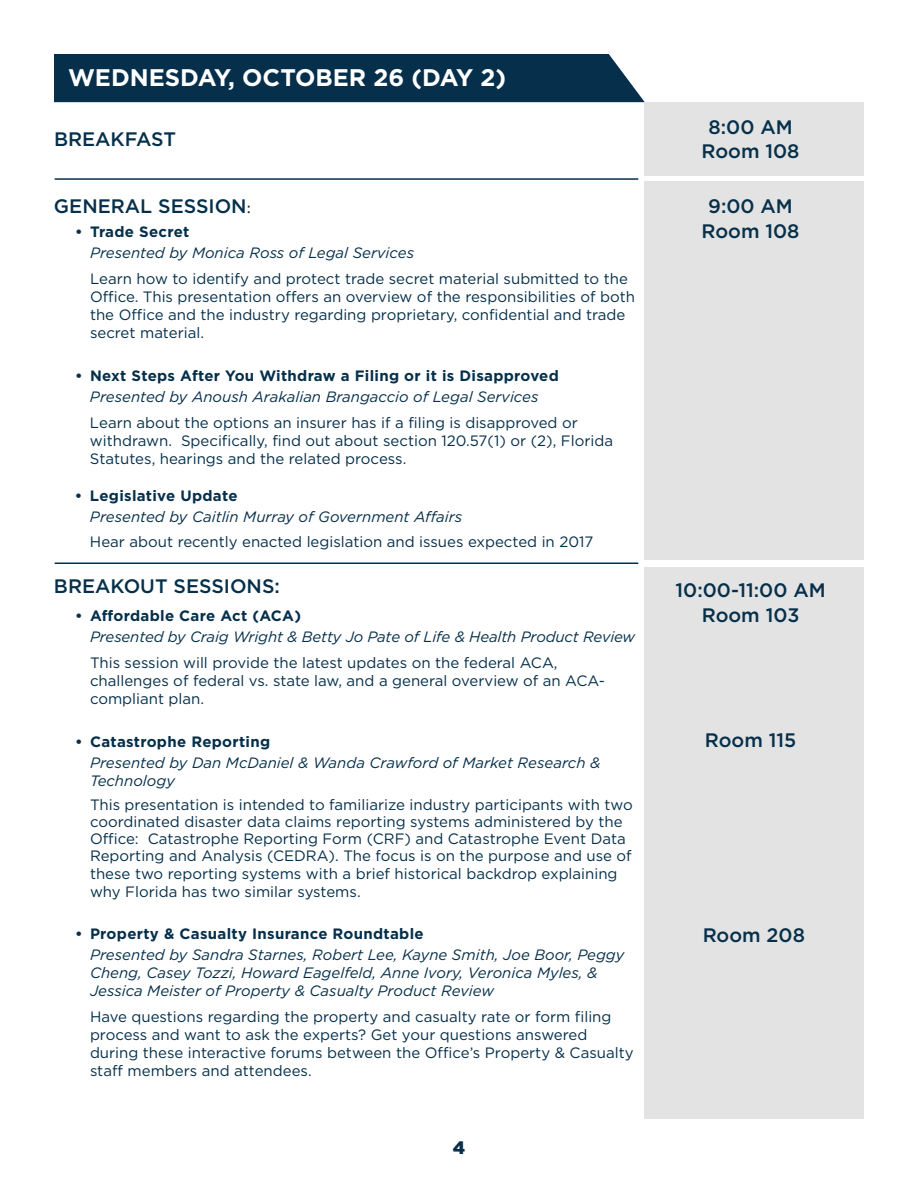
<style>
.page{position:relative;width:918px;height:1188px;background:#fff}
.page>*{position:absolute;margin:0;border:0;box-sizing:border-box;transform-origin:0 0}
.t1{font:700 24px "Gotham";color:#fff}
.t2{font:500 19.5px/23.4px "Gotham";color:#052f4a;text-align:center}
.t3{font:900 18px "Gotham";color:#052f4a}
.t4{font:15px/18px "Gotham";color:#052f4a}
.t5{font:italic 15px/18px "Gotham";color:#052f4a}
.t6{font:700 15px "Gotham";letter-spacing:.02em;color:#052f4a}
.s1{font-family:"Minion Pro";font-weight:400;font-size:18px;color:#231f20}
</style>
<div class="page">
<div style="left:54px;top:54px;width:591px;height:48px;background:#052f4a"></div>
<div style="left:645px;top:102px;width:219px;height:73px;background:#e2e3e2"></div>
<div style="left:645px;top:181px;width:219px;height:378px;background:#e2e3e2"></div>
<div style="left:645px;top:567px;width:219px;height:552px;background:#e2e3e2"></div>
<hr style="left:55px;top:178px;width:583px;height:2px;background:#052f4a">
<hr style="left:55px;top:562px;width:583px;height:2px;background:#052f4a">
<h1 class="t1" style="left:68px;top:61px;width:440px">WEDNESDAY, OCTOBER 26 (DAY 2)</h1>
<h2 class="t2" style="left:54px;top:127px;width:124px">BREAKFAST</h2>
<h2 class="t2" style="left:702px;top:115px;width:100px">8:00 AM<br>Room 108</h2>
<h2 class="t2" style="left:54px;top:194px;width:198px">GENERAL SESSION<span class="s1">:</span></h2>
<p class="t6" style="left:75px;top:222px;width:116px">• Trade Secret</p>
<p class="t5" style="left:90px;top:244px;width:326px">Presented by Monica Ross of Legal Services</p>
<p class="t4" style="left:90px;top:269px;width:547px">Learn how to identify and protect trade secret material submitted to the Office. This presentation offers an overview of the responsibilities of both the Office and the industry regarding proprietary, confidential and trade secret material.</p>
<p class="t6" style="left:75px;top:366px;width:485px">• Next Steps After You Withdraw a Filing or it is Disapproved</p>
<p class="t5" style="left:90px;top:388px;width:450px">Presented by Anoush Arakalian Brangaccio of Legal Services</p>
<p class="t4" style="left:90px;top:413px;width:525px">Learn about the options an insurer has if a filing is disapproved or withdrawn. Specifically, find out about section 120.57(1) or (2), Florida<br>Statutes, hearings and the related process.</p>
<p class="t6" style="left:75px;top:485px;width:164px">• Legislative Update</p>
<p class="t5" style="left:90px;top:507px;width:374px">Presented by Caitlin Murray of Government Affairs</p>
<p class="t4" style="left:90px;top:533px;width:505px">Hear about recently enacted legislation and issues expected in 2017</p>
<h2 class="t2" style="left:54px;top:574px;width:227px">BREAKOUT SESSIONS:</h2>
<p class="t6" style="left:75px;top:606px;width:228px">• Affordable Care Act (ACA)</p>
<p class="t5" style="left:90px;top:628px;width:547px">Presented by Craig Wright &amp; Betty Jo Pate of Life &amp; Health Product Review</p>
<p class="t4" style="left:90px;top:653px;width:517px">This session will provide the latest updates on the federal ACA, challenges of federal vs. state law, and a general overview of an ACA&shy;compliant plan.</p>
<p class="t6" style="left:75px;top:731px;width:197px">• Catastrophe Reporting</p>
<p class="t5" style="left:90px;top:753px;width:512px">Presented by Dan McDaniel &amp; Wanda Crawford of Market Research &amp;<br>Technology</p>
<p class="t4" style="left:90px;top:795px;width:544px;line-height:17.4px">This presentation is intended to familiarize industry participants with two coordinated disaster data claims reporting systems administered by the Office: Catastrophe Reporting Form (CRF) and Catastrophe Event Data Reporting and Analysis (CEDRA). The focus is on the purpose and use of these two reporting systems with a brief historical backdrop explaining why Florida has two similar systems.</p>
<p class="t6" style="left:75px;top:924px;width:350px">• Property &amp; Casualty Insurance Roundtable</p>
<p class="t5" style="left:90px;top:946px;width:536px">Presented by Sandra Starnes, Robert Lee, Kayne Smith, Joe Boor, Peggy<br>Cheng, Casey Tozzi, Howard Eagelfeld, Anne Ivory, Veronica Myles, &amp;<br>Jessica Meister of Property &amp; Casualty Product Review</p>
<p class="t4" style="left:90px;top:1007px;width:545px">Have questions regarding the property and casualty rate or form filing process and want to ask the experts? Get your questions answered during these interactive forums between the Office’s Property &amp; Casualty staff members and attendees.</p>
<p class="t3" style="left:453px;top:1137px;width:14px">4</p>
<h2 class="t2" style="left:708px;top:194px;width:86px">9:00 AM</h2>
<h2 class="t2" style="left:702px;top:219px;width:100px">Room 108</h2>
<h2 class="t2" style="left:676px;top:578px;width:152px">10:00-11:00 AM</h2>
<h2 class="t2" style="left:702px;top:603px;width:99px">Room 103</h2>
<h2 class="t2" style="left:705px;top:727px;width:93px">Room 115</h2>
<h2 class="t2" style="left:703px;top:923px;width:104px">Room 208</h2>
</div>
